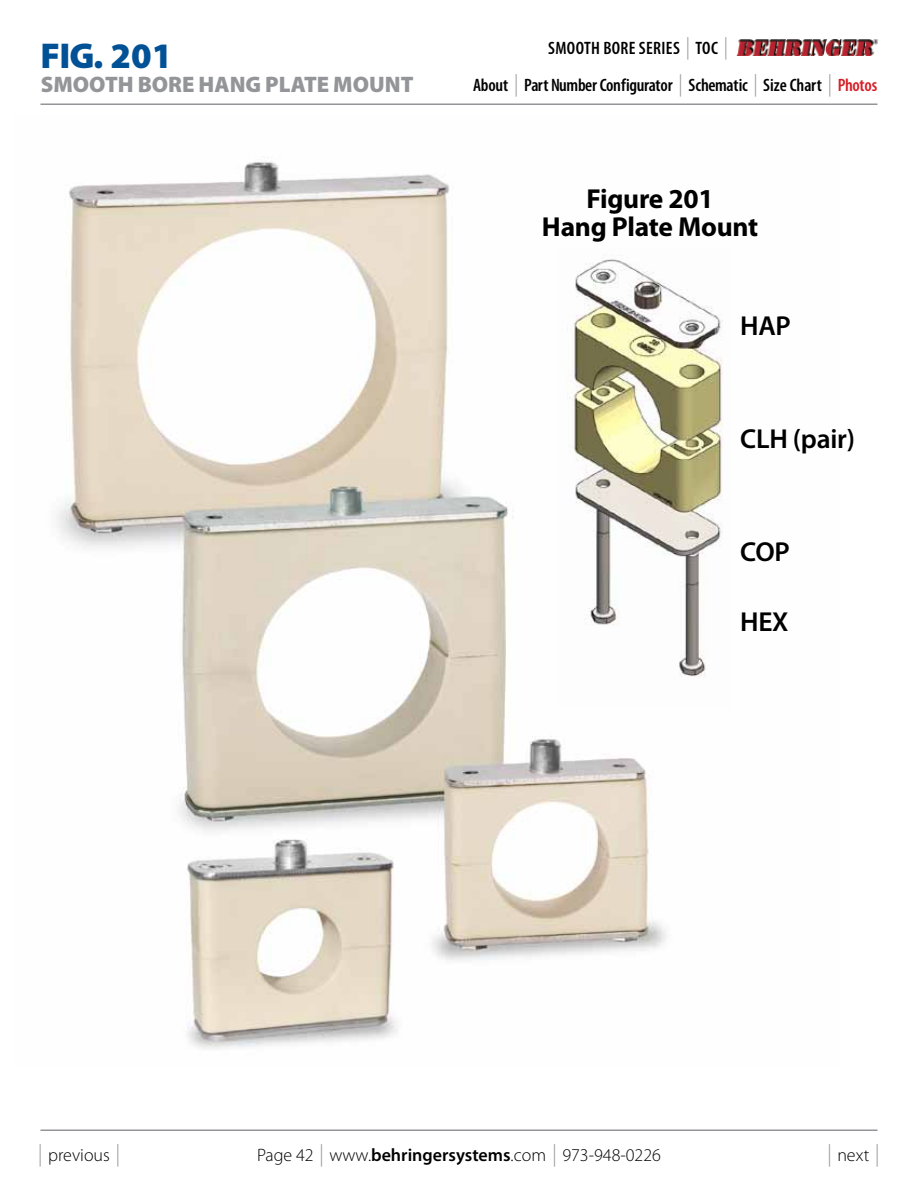
<style>
.page{position:relative;width:918px;height:1188px;background:#fff}
.page>*{position:absolute;margin:0;border:0;box-sizing:border-box;transform-origin:0 0}
.t1{font:900 36px "Myriad Pro";letter-spacing:-.01em;color:#005195}
.t2{font:700 27.45px/27.5px "Myriad Pro";letter-spacing:-.01em;color:#000;text-align:center}
.t3{font:600 27.45px "Myriad Pro";letter-spacing:-.01em;color:#000}
.t4{font:900 22.5px "Myriad Pro";color:#939598}
.t5{font:600 condensed 18px "Myriad Pro";letter-spacing:-.01em;color:#000}
.t6{font:300 18px "Myriad Pro";color:#000}
.s1{font-weight:300;font-size:22.5px;color:#999b9e}
.s2{color:#d71d24}
.s3{font-stretch:condensed;font-size:22.5px;color:#999b9e}
.s4{font-weight:600}
</style>
<div class="page">
<hr style="left:40px;top:1130px;width:838px;height:1px;background:#939598">
<img style="left:56px;top:161px;width:611px;height:888px">
<img style="left:559px;top:248px;width:164px;height:460px">
<hr style="left:40px;top:103px;width:838px;height:2px;background:#939598">
<img style="left:737px;top:40px;width:141px;height:15px">
<p class="t5" style="left:548px;top:37px;width:17px">Smooth</p>
<p class="t5" style="left:603px;top:37px;width:126px">Bore Seri es <span class="s1">|</span> TOC <span class="s1">|</span></p>
<h1 class="t1" style="left:40px;top:31px;width:134px">FIG. 201</h1>
<p class="t4" style="left:41px;top:69px;width:30px">SMOOTH</p>
<p class="t4" style="left:138px;top:69px;width:15px">BORE</p>
<p class="t4" style="left:199px;top:69px;width:80px">HANG PLATE</p>
<p class="t4" style="left:333px;top:69px;width:17px">MOUNT</p>
<p class="t5" style="left:473px;top:74px;width:406px">About <span class="s1">|</span> Part Number Configurator <span class="s1">|</span> Schematic <span class="s1">|</span> Size Chart <span class="s1">|</span> <span class="s2">Photos</span></p>
<h2 class="t2" style="left:542px;top:184px;width:218px">Figure 201<br>Hang Plate Mount</h2>
<h2 class="t3" style="left:740px;top:309px;width:52px">HAP</h2>
<h2 class="t3" style="left:740px;top:421px;width:116px">CLH (pair)</h2>
<h2 class="t3" style="left:740px;top:535px;width:51px">COP</h2>
<h2 class="t3" style="left:740px;top:605px;width:50px">HEX</h2>
<p class="t6" style="left:38px;top:1145px;width:83px"><span class="s3">|</span> previous <span class="s3">|</span></p>
<p class="t6" style="left:257px;top:1145px;width:405px">Page 42 <span class="s3">|</span> www.<span class="s4">behringersystems</span>.com <span class="s3">|</span> 973-948-0226</p>
<p class="t6" style="left:827px;top:1145px;width:54px"><span class="s3">|</span> next <span class="s3">|</span></p>
</div>
